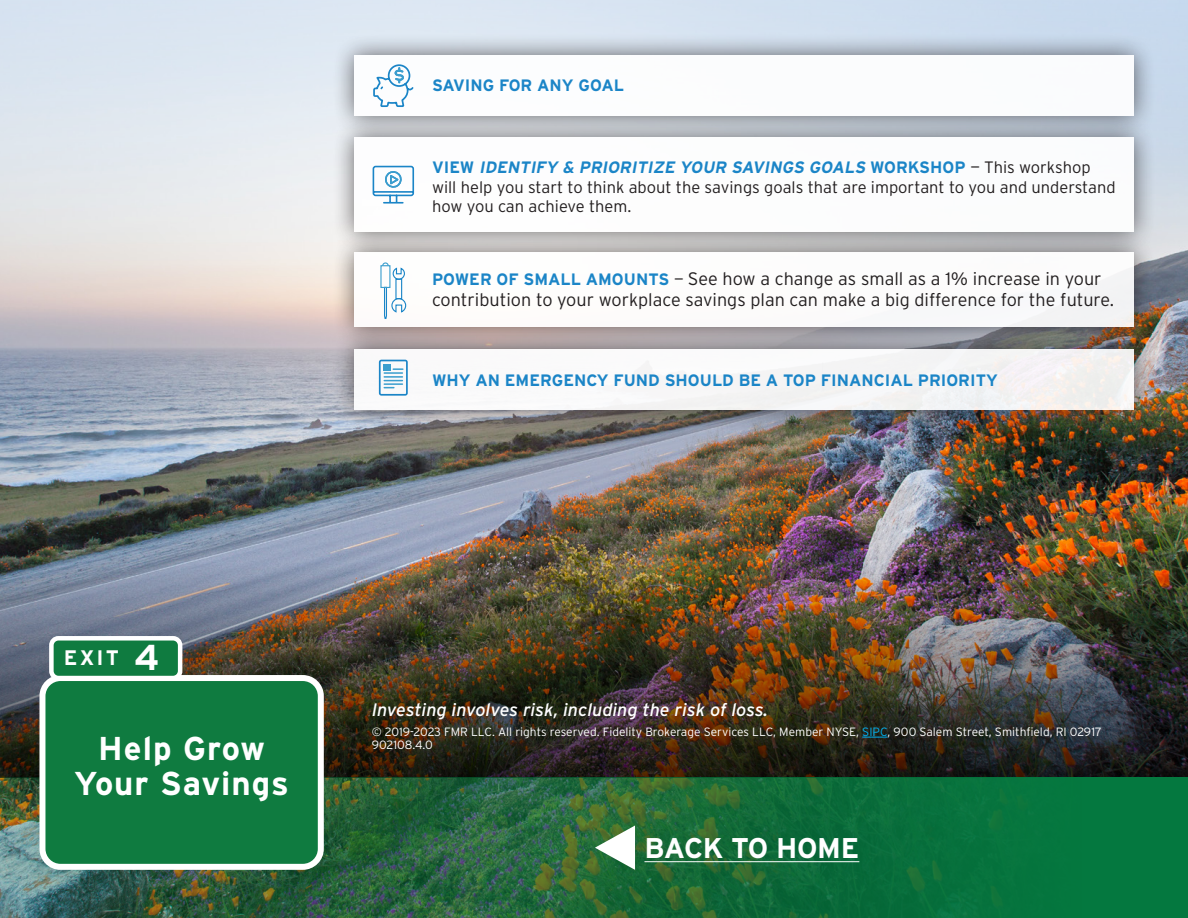
<style>
.page{position:relative;width:1188px;height:918px;background:#fff}
.page>*{position:absolute;margin:0;border:0;box-sizing:border-box;transform-origin:0 0}
.t1{font:700 33px "Interstate";letter-spacing:.03em;color:#fff}
.t2{font:700 28.5px "Interstate";letter-spacing:-.01em;color:#fff}
.t3{font:700 21px "Interstate";color:#fff}
.t4{font:300 18px/21.6px "Interstate";color:#231f20}
.t5{font:italic 18px "Interstate";color:#fff}
.t6{font:300 16.5px/19.5px "Interstate";color:#231f20}
.t7{font:700 16.5px "Interstate";color:#1b85c7}
.t8{font:300 12px "Interstate";color:#fff}
.s1{font-weight:700;color:#1b85c7}
.s2{font-weight:700;font-style:italic;color:#1b85c7}
.s3{font-weight:700;font-size:16.5px;color:#1b85c7}
.s4{font-size:16.5px}
.s5{font-size:36px}
.s6{color:#00aeef}
</style>
<div class="page">
<img style="left:0;top:0;width:1188px;height:563px">
<img style="left:0;top:563px;width:1188px;height:214px">
<div style="left:332px;top:33px;width:825px;height:106px;background:#231f20;opacity:.75"></div>
<div style="left:354px;top:55px;width:780px;height:61px;background:#fff"></div>
<div style="left:332px;top:230px;width:825px;height:120px;background:#231f20;opacity:.75"></div>
<div style="left:354px;top:252px;width:780px;height:75px;background:#fff"></div>
<div style="left:332px;top:326px;width:825px;height:106px;background:#231f20;opacity:.75"></div>
<div style="left:354px;top:349px;width:780px;height:60px;background:#f7f6f8"></div>
<svg style="left:862px;top:737px;width:26px;height:1px"></svg>
<img style="left:0;top:777px;width:1188px;height:141px">
<hr style="left:644px;top:861px;width:215px;height:1px;background:#fff">
<svg style="left:595px;top:826px;width:40px;height:44px"></svg>
<div style="left:42px;top:678px;width:279px;height:189px;background:#0f7b40;border-radius:18px"></div>
<div style="left:39px;top:675px;width:285px;height:195px;border:6px solid #fff;border-radius:18px"></div>
<div style="left:51px;top:638px;width:129px;height:40px;background:#0f7b40;border-radius:7px"></div>
<div style="left:49px;top:636px;width:133px;height:44px;border:4px solid #fff;border-radius:7px"></div>
<div style="left:332px;top:115px;width:825px;height:140px;background:#231f20;opacity:.75"></div>
<div style="left:354px;top:137px;width:780px;height:95px;background:#fff"></div>
<div style="left:395px;top:279px;width:7px;height:20px;border:1px solid #1b85c7"></div>
<svg style="left:384px;top:286px;width:23px;height:33px"></svg>
<svg style="left:382px;top:262px;width:23px;height:18px"></svg>
<div style="left:380px;top:265px;width:10px;height:23px;border:1px solid #3b9ece"></div>
<svg style="left:373px;top:64px;width:41px;height:44px"></svg>
<svg style="left:379px;top:360px;width:29px;height:36px"></svg>
<div style="left:384px;top:364px;width:7px;height:6px;background:#3b9ece"></div>
<svg style="left:372px;top:165px;width:43px;height:39px"></svg>
<p class="t7" style="left:432px;top:76px;width:194px">SAVING FOR ANY GOAL</p>
<p class="t6" style="left:432px;top:158px;width:685px"><span class="s1">V I E W</span> <span class="s2">IDENTIFY &amp; PRIORITIZE YOUR SAVINGS GOALS</span> <span class="s1">W O R KS H O P</span> — T h i s w o r k s h o p will help you start to think about the savings goals that are important to you and understand how you can achieve them.</p>
<p class="t4" style="left:432px;top:268px;width:684px"><span class="s3">POWER OF SMALL AMOUNTS</span> <span class="s4">—</span> See how a change as small as a 1% increase in your contribution to your workplace savings plan can make a big difference for the future.</p>
<p class="t7" style="left:432px;top:371px;width:567px">WHY AN EMERGENCY FUND SHOULD BE A TOP FINANCIAL PRIORITY</p>
<p class="t3" style="left:64px;top:646px;width:97px">EXIT <span class="s5">4</span></p>
<p class="t1" style="left:98px;top:730px;width:168px">Help Grow</p>
<p class="t1" style="left:74px;top:765px;width:216px">Your Savings</p>
<p class="t5" style="left:372px;top:700px;width:398px">Investing involves risk, including the risk of loss.</p>
<p class="t8" style="left:372px;top:724px;width:732px">© 2019-2023 FMR LLC. All rights reserved. Fidelity Brokerage Services LLC, Member NYSE, <span class="s6">SIPC</span>, 900 Salem Street, Smithfield, RI 02917</p>
<p class="t8" style="left:372px;top:737px;width:63px">902108.4.0</p>
<p class="t2" style="left:644px;top:832px;width:216px">BACK TO HOME</p>
</div>
